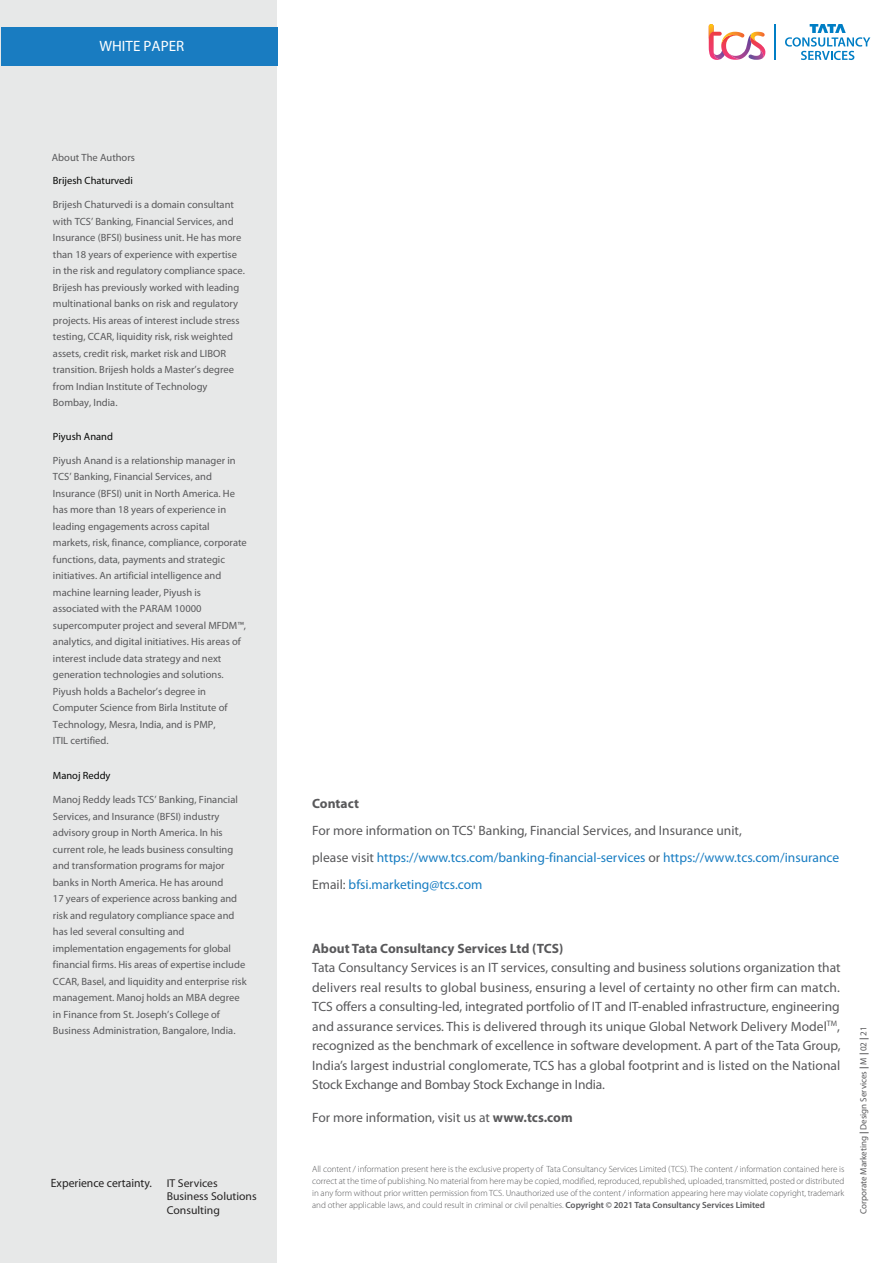
<style>
.page{position:relative;width:894px;height:1263px;background:#fff}
.page>*{position:absolute;margin:0;border:0;box-sizing:border-box;transform-origin:0 0}
.t1{font:15px "Myriad Pro";color:#fff}
.t2{font:13.5px/19.5px "Myriad Pro";color:#59595b;text-align:justify}
.t3{font:700 13.5px "Myriad Pro";color:#59595b}
.t4{font:12px "Myriad Pro";color:#252323}
.t5{font:11.4px/13.6px "Myriad Pro";color:#252323}
.t6{font:10.5px/16.5px "Myriad Pro";color:#59595b}
.t7{font:10.5px "Myriad Pro";color:#070807}
.t8{font:300 9px/12px "Myriad Pro";letter-spacing:-.005em;color:#59595b;text-align:justify}
.t9{font:9px "Myriad Pro";color:#59595b}
.s1{font-size:11.4px}
.s2{color:#177dc2}
.s3{color:#197dc2}
.s4{font-weight:700}
.s5{font-weight:600}
</style>
<div class="page">
<div style="left:0;top:0;width:276px;height:1263px;background:#e7e8e8"></div>
<div style="left:1px;top:27px;width:276px;height:38px;background:#197cc1"></div>
<svg style="left:785px;top:24px;width:85px;height:36px"></svg>
<hr style="left:774px;top:24px;width:1px;height:36px;background:#007ec5">
<svg style="left:708px;top:24px;width:57px;height:36px"></svg>
<h1 class="t1" style="left:99px;top:38px;width:86px">WHITE PAPER</h1>
<p class="t6" style="left:52px;top:150px;width:85px">About The Authors</p>
<p class="t7" style="left:53px;top:175px;width:81px">Brijesh Chaturvedi</p>
<p class="t6" style="left:53px;top:197px;width:193px">Brijesh Chaturvedi is a domain consultant with TCS’ Banking, Financial Services, and Insurance (BFSI) business unit. He has more than 18 years of experience with expertise in the risk and regulatory compliance space.<br>Brijesh has previously worked with leading multinational banks on risk and regulatory projects. His areas of interest include stress testing, CCAR, liquidity risk, risk weighted assets, credit risk, market risk and LIBOR transition. Brijesh holds a Master’s degree from Indian Institute of Technology Bombay, India.</p>
<p class="t7" style="left:53px;top:430px;width:62px">Piyush Anand</p>
<p class="t6" style="left:53px;top:452px;width:195px">Piyush Anand is a relationship manager in TCS’ Banking, Financial Services, and Insurance (BFSI) unit in North America. He has more than 18 years of experience in leading engagements across capital markets, risk, finance, compliance, corporate functions, data, payments and strategic initiatives. An artificial intelligence and machine learning leader, Piyush is associated with the PARAM 10000 supercomputer project and several MFDM™, analytics, and digital initiatives. His areas of interest include data strategy and next generation technologies and solutions.<br>Piyush holds a Bachelor’s degree in Computer Science from Birla Institute of Technology, Mesra, India, and is PMP,<br>ITIL certified.</p>
<p class="t7" style="left:53px;top:770px;width:59px">Manoj Reddy</p>
<p class="t6" style="left:53px;top:791px;width:195px">Manoj Reddy leads TCS’ Banking, Financial Services, and Insurance (BFSI) industry advisory group in North America. In his current role, he leads business consulting and transformation programs for major banks in North America. He has around<br>17 years of experience across banking and risk and regulatory compliance space and has led several consulting and implementation engagements for global financial firms. His areas of expertise include CCAR, Basel, and liquidity and enterprise risk management. Manoj holds an MBA degree in Finance from St. Joseph’s College of Business Administration, Bangalore, India.</p>
<p class="t4" style="left:51px;top:1176px;width:168px">Experience certainty. <span class="s1">IT Services</span></p>
<p class="t5" style="left:167px;top:1189px;width:91px">Business Solutions<br>Consulting</p>
<p class="t3" style="left:312px;top:796px;width:48px">Contact</p>
<p class="t2" style="left:312px;top:817px;width:528px;line-height:27px;text-align:left">For more information on TCS' Banking, Financial Services, and Insurance unit,<br>please visit <span class="s2">https://www.tcs.com/banking-financial-services</span> or <span class="s3">https://www.tcs.com/insurance<br></span>Email: <span class="s2">bfsi.marketing@tcs.com</span></p>
<p class="t3" style="left:312px;top:940px;width:252px">About Tata Consultancy Services Ltd (TCS)</p>
<p class="t2" style="left:312px;top:958px;width:530px">Tata Consultancy Services is an IT services, consulting and business solutions organization that delivers real results to global business, ensuring a level of certainty no other firm can match.<br>TCS offers a consulting-led, integrated portfolio of IT and IT-enabled infrastructure, engineering and assurance services. This is delivered through its unique Global Network Delivery Model<sup>TM</sup>, recognized as the benchmark of excellence in software development. A part of the Tata Group, India’s largest industrial conglomerate, TCS has a global footprint and is listed on the National Stock Exchange and Bombay Stock Exchange in India.</p>
<p class="t2" style="left:312px;top:1108px;width:262px">For more information, visit us at <span class="s4">www.tcs.com</span></p>
<p class="t8" style="left:312px;top:1163px;width:533px">All content / information present here is the exclusive property of Tata Consultancy Services Limited (TCS). The content / information contained here is correct at the time of publishing. No material from here may be copied, modified, reproduced, republished, uploaded, transmitted, posted or distributed in any form without prior written permission from TCS. Unauthorized use of the content / information appearing here may violate copyright, trademark and other applicable laws, and could result in criminal or civil penalties. <span class="s5">Copyright © 2021 Tata Consultancy Services Limited</span></p>
<p class="t9" style="left:858px;top:1214px;width:189px;rotate:-90deg">Corporate Marketing <span class="s4">|</span> Design Services <span class="s4">|</span> M <span class="s4">|</span> 02 <span class="s4">|</span> 21</p>
</div>
